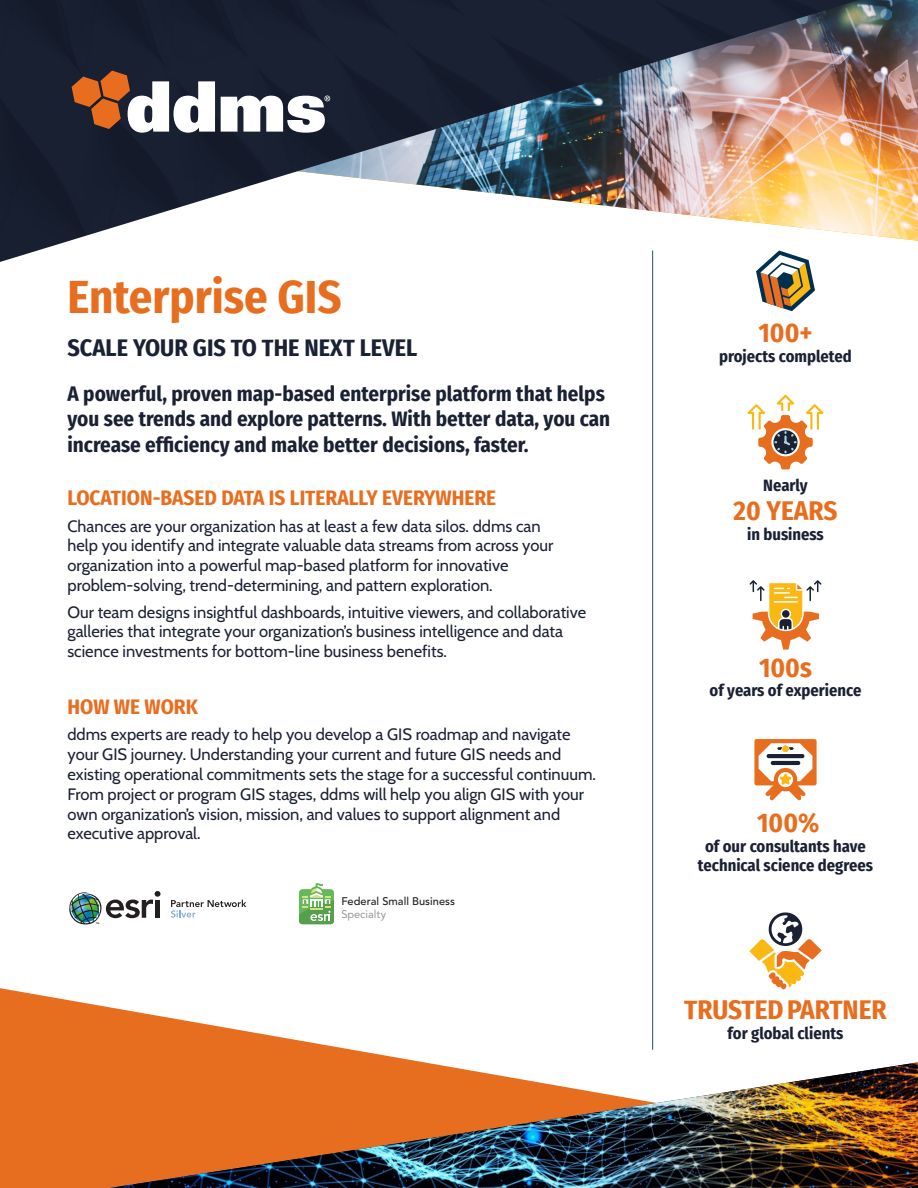
<style>
.page{position:relative;width:918px;height:1188px;background:#fff}
.page>*{position:absolute;margin:0;border:0;box-sizing:border-box;transform-origin:0 0}
.t1{font:700 46.5px "Fira Sans Condensed";color:#e86e1f}
.t2{font:700 27px "Fira Sans Condensed";color:#e86e1f}
.t3{font:700 24px "Fira Sans Condensed";color:#1a2133}
.t4{font:700 21px/25.2px "Fira Sans Condensed";color:#1a2133}
.t5{font:700 21px "Fira Sans Condensed";color:#e86e1f}
.t6{font:16.5px/19.8px "Cabin";color:#1a2133}
.t7{font:700 16.5px "Fira Sans Condensed";color:#1a2133}
.t8{font:500 11.1px/12.6px "Avenir LT Std";letter-spacing:.005em;color:#231f20}
.s1{font-weight:400;color:#939598}
</style>
<div class="page">
<svg style="left:0;top:988px;width:785px;height:200px"></svg>
<img style="left:859px;top:0;width:59px;height:241px">
<img style="left:0;top:0;width:859px;height:262px">
<svg style="left:72px;top:71px;width:143px;height:62px"></svg>
<svg style="left:221px;top:96px;width:109px;height:37px"></svg>
<img style="left:110px;top:1062px;width:808px;height:126px">
<hr style="left:652px;top:250px;width:1px;height:800px;background:#294d61">
<svg style="left:756px;top:250px;width:59px;height:61px"></svg>
<svg style="left:754px;top:739px;width:63px;height:62px"></svg>
<svg style="left:747px;top:395px;width:77px;height:74px"></svg>
<svg style="left:749px;top:912px;width:73px;height:77px"></svg>
<svg style="left:750px;top:580px;width:72px;height:70px"></svg>
<svg style="left:69px;top:891px;width:92px;height:34px"></svg>
<svg style="left:171px;top:900px;width:75px;height:18px"></svg>
<svg style="left:299px;top:883px;width:35px;height:41px"></svg>
<p class="t1" style="left:68px;top:258px;width:276px">Enterprise GIS</p>
<p class="t3" style="left:68px;top:327px;width:351px">SCALE YOUR GIS TO THE NEXT LEVEL</p>
<p class="t4" style="left:68px;top:380px;width:544px">A powerful, proven map-based enterprise platform that helps you see trends and explore patterns. With better data, you can increase efficiency and make better decisions, faster.</p>
<p class="t5" style="left:68px;top:480px;width:430px">LOCATION-BASED DATA IS LITERALLY EVERYWHERE</p>
<p class="t6" style="left:68px;top:515px;width:487px">Chances are your organization has at least a few data silos. ddms can help you identify and integrate valuable data streams from across your organization into a powerful map-based platform for innovative problem-solving, trend-determining, and pattern exploration.</p>
<p class="t6" style="left:68px;top:601px;width:520px">Our team designs insightful dashboards, intuitive viewers, and collaborative galleries that integrate your organization’s business intelligence and data science investments for bottom-line business benefits.</p>
<p class="t5" style="left:68px;top:689px;width:132px">HOW WE WORK</p>
<p class="t6" style="left:68px;top:724px;width:530px">ddms experts are ready to help you develop a GIS roadmap and navigate your GIS journey. Understanding your current and future GIS needs and existing operational commitments sets the stage for a successful continuum.<br>From project or program GIS stages, ddms will help you align GIS with your own organization’s vision, mission, and values to support alignment and executive approval.</p>
<p class="t8" style="left:341px;top:895px;width:115px">Federal Small Business<br><span class="s1">Specialty</span></p>
<p class="t2" style="left:759px;top:310px;width:55px">100+</p>
<p class="t7" style="left:719px;top:342px;width:134px">projects completed</p>
<p class="t7" style="left:763px;top:472px;width:46px">Nearly</p>
<p class="t2" style="left:734px;top:488px;width:105px">20 YEARS</p>
<p class="t7" style="left:747px;top:520px;width:78px">in business</p>
<p class="t2" style="left:759px;top:645px;width:54px">100s</p>
<p class="t7" style="left:710px;top:677px;width:153px">of years of experience</p>
<p class="t2" style="left:757px;top:800px;width:64px">100%</p>
<p class="t7" style="left:705px;top:832px;width:162px">of our consultants have</p>
<p class="t7" style="left:698px;top:852px;width:177px">technical science degrees</p>
<p class="t2" style="left:684px;top:987px;width:204px">TRUSTEDPARTNER</p>
<p class="t7" style="left:728px;top:1019px;width:117px">for global clients</p>
</div>
